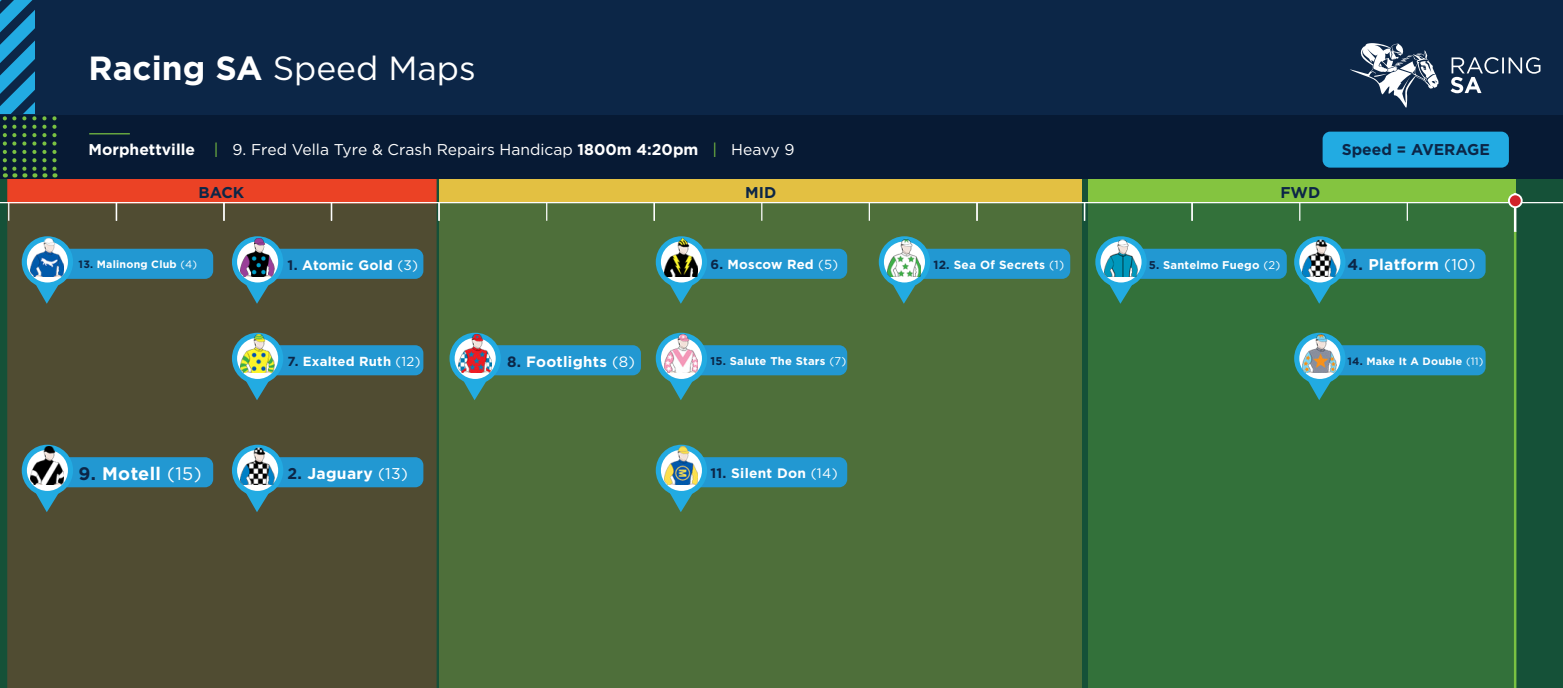
<style>
.page{position:relative;width:1563px;height:688px;background:#fff}
.page>*{position:absolute;margin:0;border:0;box-sizing:border-box;transform-origin:0 0}
.t1{font:33.5px "Gotham HTF";color:#fff}
.t2{font:700 18.12px "Gotham HTF";letter-spacing:.02em;color:#fff}
.t3{font:15.62px "Gotham";color:#fff}
.t4{font:700 15.62px "Gotham HTF";letter-spacing:.02em;color:#fff}
.t5{font:700 15.62px "Gotham HTF";color:#0c2647}
.t6{font:700 15px "Gotham HTF";letter-spacing:.02em;color:#fff}
.t7{font:700 13.75px "Gotham HTF";letter-spacing:.02em;color:#fff}
.t8{font:700 13.12px "Gotham HTF";letter-spacing:.02em;color:#fff}
.t9{font:700 11.88px "Gotham HTF";letter-spacing:.02em;color:#fff}
.t10{font:700 11.25px "Gotham HTF";letter-spacing:.02em;color:#fff}
.t11{font:700 10.62px "Gotham HTF";letter-spacing:.02em;color:#fff}
.s1{font-weight:700}
.s2{font-family:"Gotham HTF";font-weight:700}
.s3{font-family:"Gotham HTF";color:#79c142}
.s4{font-family:"Gotham HTF"}
.s5{color:#0c2647}
.s6{font-family:"Gotham";font-weight:400}
</style>
<div class="page">
<div style="left:0;top:149px;width:1562px;height:539px;background:#155138"></div>
<div style="left:8px;top:203px;width:428px;height:485px;background:#504c32"></div>
<div style="left:8px;top:178px;width:428px;height:25px;background:#eb4225;border:1px solid #eb3e26"></div>
<div style="left:439px;top:178px;width:642px;height:25px;background:#e3c042"></div>
<div style="left:1088px;top:178px;width:427px;height:25px;background:#84c440"></div>
<div style="left:439px;top:203px;width:642px;height:485px;background:#4e6f3a"></div>
<div style="left:1088px;top:200px;width:426px;height:488px;background:#33713a"></div>
<div style="left:0;top:0;width:1562px;height:178px;background:#0c2647"></div>
<hr style="left:0;top:202px;width:1562px;height:1px;background:#fff">
<div style="left:0;top:115px;width:1562px;height:63px;background:#071a34"></div>
<svg style="left:546px;top:203px;width:1px;height:18px"></svg>
<hr style="left:89px;top:133px;width:41px;height:1px;background:#79c142">
<svg style="left:1450px;top:57px;width:90px;height:36px"></svg>
<svg style="left:1350px;top:43px;width:88px;height:65px"></svg>
<svg style="left:653px;top:203px;width:2px;height:18px"></svg>
<svg style="left:761px;top:203px;width:1px;height:18px"></svg>
<svg style="left:868px;top:203px;width:2px;height:18px"></svg>
<svg style="left:976px;top:203px;width:2px;height:18px"></svg>
<svg style="left:1083px;top:203px;width:2px;height:18px"></svg>
<svg style="left:1191px;top:203px;width:1px;height:18px"></svg>
<svg style="left:1299px;top:203px;width:1px;height:18px"></svg>
<svg style="left:1406px;top:203px;width:2px;height:18px"></svg>
<svg style="left:0;top:0;width:57px;height:177px"></svg>
<hr style="left:1513px;top:231px;width:3px;height:457px;background:#79c142">
<hr style="left:1513px;top:193px;width:3px;height:39px;background:#fff">
<div style="left:1508px;top:194px;width:13px;height:13px;background:#d1232a;border-radius:50%"></div>
<div style="left:1508px;top:193px;width:14px;height:15px;border:2px solid #fff;border-radius:50%"></div>
<svg style="left:8px;top:203px;width:1px;height:18px"></svg>
<svg style="left:116px;top:203px;width:1px;height:18px"></svg>
<svg style="left:223px;top:203px;width:2px;height:18px"></svg>
<svg style="left:331px;top:203px;width:1px;height:18px"></svg>
<svg style="left:438px;top:203px;width:2px;height:18px"></svg>
<svg style="left:232px;top:236px;width:191px;height:68px;background:#40707a"></svg>
<img style="left:241px;top:238px;width:33px;height:38px">
<svg style="left:232px;top:333px;width:191px;height:67px;background:#3f717c"></svg>
<img style="left:241px;top:334px;width:33px;height:39px">
<svg style="left:232px;top:444px;width:191px;height:68px;background:#40717b"></svg>
<img style="left:241px;top:446px;width:33px;height:39px">
<svg style="left:22px;top:236px;width:191px;height:68px;background:#3f707b"></svg>
<img style="left:30px;top:238px;width:34px;height:38px">
<svg style="left:22px;top:444px;width:191px;height:68px;background:#3f707b"></svg>
<img style="left:30px;top:446px;width:34px;height:39px">
<svg style="left:449px;top:333px;width:192px;height:67px"></svg>
<img style="left:458px;top:334px;width:33px;height:39px">
<svg style="left:879px;top:236px;width:191px;height:68px"></svg>
<img style="left:887px;top:238px;width:34px;height:38px">
<svg style="left:656px;top:333px;width:191px;height:67px"></svg>
<img style="left:664px;top:334px;width:34px;height:39px">
<svg style="left:656px;top:444px;width:191px;height:68px"></svg>
<img style="left:664px;top:446px;width:34px;height:39px">
<svg style="left:656px;top:236px;width:191px;height:68px"></svg>
<img style="left:664px;top:238px;width:34px;height:38px">
<svg style="left:1294px;top:333px;width:191px;height:67px"></svg>
<img style="left:1302px;top:334px;width:34px;height:39px">
<svg style="left:1294px;top:236px;width:191px;height:68px"></svg>
<img style="left:1302px;top:238px;width:34px;height:38px">
<svg style="left:1095px;top:236px;width:191px;height:68px"></svg>
<img style="left:1104px;top:238px;width:33px;height:38px">
<div style="left:1322px;top:132px;width:186px;height:36px;background:#22abe2;border-radius:8px"></div>
<p class="t1" style="left:89px;top:49px;width:389px"><span class="s1">Racing SA</span> Speed Maps</p>
<p class="t3" style="left:89px;top:141px;width:707px"><span class="s2">Morphettville</span> <span class="s3">|</span> <span class="s4">9.</span> Fred Vella Tyre &amp; Crash Repairs Handicap <span class="s2">1800m 4:20pm</span> <span class="s3">|</span> <span class="s4">Heavy 9</span></p>
<p class="t5" style="left:198px;top:184px;width:47px">BACK</p>
<p class="t5" style="left:745px;top:184px;width:33px">MID</p>
<p class="t5" style="left:1280px;top:184px;width:41px">FWD</p>
<p class="t5" style="left:1341px;top:141px;width:150px">Speed = AVERAGE</p>
<p class="t11" style="left:79px;top:258px;width:120px"><span class="s5">13.</span> Malinong Club <span class="s6">(4)</span></p>
<p class="t2" style="left:79px;top:463px;width:124px"><span class="s5">9.</span> Motell <span class="s6">(15)</span></p>
<p class="t7" style="left:288px;top:257px;width:132px"><span class="s5">1.</span> Atomic Gold <span class="s6">(3)</span></p>
<p class="t8" style="left:288px;top:353px;width:134px"><span class="s5">7.</span> Exalted Ruth <span class="s6">(12)</span></p>
<p class="t4" style="left:288px;top:464px;width:122px"><span class="s5">2.</span> Jaguary <span class="s6">(13)</span></p>
<p class="t6" style="left:507px;top:352px;width:130px"><span class="s5">8.</span> Footlights <span class="s6">(8)</span></p>
<p class="t8" style="left:710px;top:257px;width:129px"><span class="s5">6.</span> Moscow Red <span class="s6">(5)</span></p>
<p class="t10" style="left:710px;top:354px;width:137px"><span class="s5">15.</span> Salute The Stars <span class="s6">(7)</span></p>
<p class="t7" style="left:710px;top:465px;width:129px"><span class="s5">11.</span> Silent Don <span class="s6">(14)</span></p>
<p class="t9" style="left:933px;top:258px;width:132px"><span class="s5">12.</span> Sea Of Secrets <span class="s6">(1)</span></p>
<p class="t10" style="left:1148px;top:258px;width:133px"><span class="s5">5.</span> Santelmo Fuego <span class="s6">(2)</span></p>
<p class="t4" style="left:1347px;top:256px;width:129px"><span class="s5">4.</span> Platform <span class="s6">(10)</span></p>
<p class="t11" style="left:1347px;top:355px;width:138px"><span class="s5">14.</span> Make It A Double <span class="s6">(11)</span></p>
</div>
